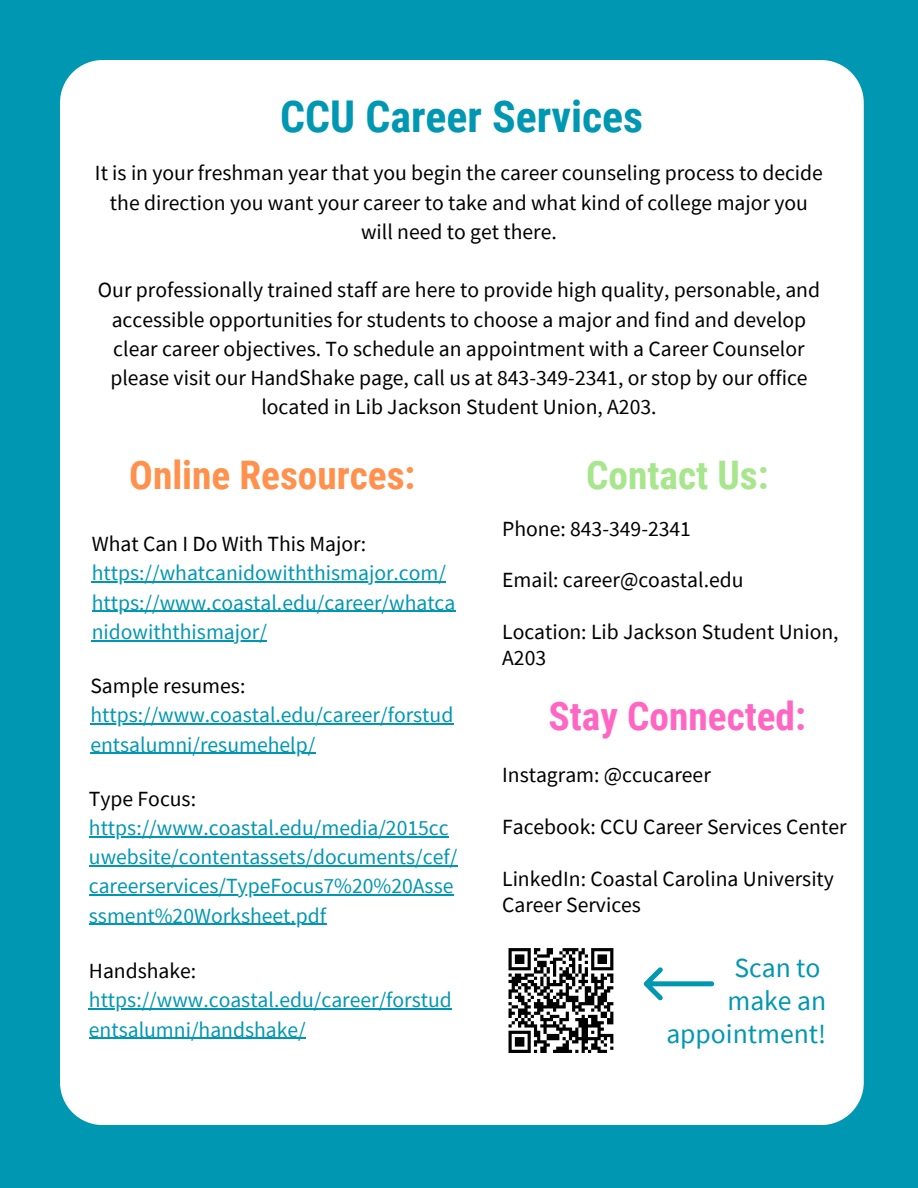
<style>
.page{position:relative;width:918px;height:1188px;background:#0097b2}
.page>*{position:absolute;margin:0;border:0;box-sizing:border-box;transform-origin:0 0}
.t1{font:700 43.8px "Roboto Condensed";color:#0097b2}
.t2{font:700 39.3px "Roboto Condensed";color:#ff914d}
.t3{font:700 39.3px "Roboto Condensed";color:#ff66c4}
.t4{font:700 39.3px "Roboto Condensed";color:#a7e68c}
.t5{font:27.6px/32.7px "Source Sans Pro";color:#0097b2;text-align:right}
.t6{font:21.6px/29.2px "Source Sans Pro";color:#000;text-align:center}
.t7{font:21.6px/29.2px "Source Sans Pro";color:#0097b2}
</style>
<div class="page">
<div style="left:60px;top:60px;width:804px;height:1064px;background:#fff"></div>
<svg style="left:644px;top:967px;width:70px;height:34px"></svg>
<hr style="left:92px;top:582px;width:354px;height:1px;background:#0097b2">
<hr style="left:92px;top:611px;width:363px;height:1px;background:#0097b2">
<hr style="left:92px;top:640px;width:175px;height:1px;background:#0097b2">
<hr style="left:90px;top:724px;width:363px;height:1px;background:#0097b2">
<hr style="left:90px;top:753px;width:225px;height:1px;background:#0097b2">
<hr style="left:89px;top:836px;width:360px;height:1px;background:#0097b2">
<hr style="left:89px;top:865px;width:368px;height:1px;background:#0097b2">
<hr style="left:89px;top:895px;width:364px;height:1px;background:#0097b2">
<hr style="left:89px;top:924px;width:237px;height:1px;background:#0097b2">
<hr style="left:89px;top:1008px;width:363px;height:2px;background:#0097b2">
<hr style="left:89px;top:1038px;width:217px;height:1px;background:#0097b2">
<div style="left:502px;top:942px;width:118px;height:117px;background:#fff"></div>
<svg style="left:508px;top:948px;width:106px;height:105px"></svg>
<h2 class="t1" style="left:280px;top:92px;width:364px">CCU Career Services</h2>
<h1 class="t6" style="left:95px;top:158px;width:730px">It is in your freshman year that you begin the career counseling process to decide</h1>
<p class="t6" style="left:110px;top:187px;width:699px">the direction you want your career to take and what kind of college major you will need to get there.</p>
<p class="t6" style="left:98px;top:275px;width:724px">Our professionally trained staff are here to provide high quality, personable, and</p>
<p class="t6" style="left:110px;top:304px;width:699px">accessible opportunities for students to choose a major and find and develop clear career objectives. To schedule an appointment with a Career Counselor please visit our HandShake page, call us at 843-349-2341, or stop by our office located in Lib Jackson Student Union, A203.</p>
<p class="t2" style="left:129px;top:453px;width:288px">Online Resources:</p>
<h2 class="t6" style="left:92px;top:529px;width:276px">What Can I Do With This Major:</h2>
<p class="t7" style="left:92px;top:558px;width:356px">https://whatcanidowiththismajor.com/</p>
<p class="t7" style="left:92px;top:587px;width:365px">https://www.coastal.edu/career/whatca</p>
<p class="t7" style="left:92px;top:617px;width:177px">nidowiththismajor/</p>
<p class="t6" style="left:90px;top:671px;width:157px">Sample resumes:</p>
<p class="t7" style="left:90px;top:700px;width:365px">https://www.coastal.edu/career/forstud</p>
<p class="t7" style="left:90px;top:729px;width:226px">entsalumni/resumehelp/</p>
<p class="t6" style="left:89px;top:783px;width:109px">Type Focus:</p>
<p class="t7" style="left:89px;top:813px;width:370px">https://www.coastal.edu/media/2015cc uwebsite/contentassets/documents/cef/</p>
<p class="t7" style="left:89px;top:871px;width:366px">careerservices/TypeFocus7%20%20Asse</p>
<h2 class="t7" style="left:89px;top:900px;width:239px">ssment%20Worksheet.pdf</h2>
<p class="t6" style="left:89px;top:956px;width:109px">Handshake:</p>
<p class="t7" style="left:89px;top:985px;width:365px">https://www.coastal.edu/career/forstud entsalumni/handshake/</p>
<p class="t4" style="left:586px;top:453px;width:184px">Contact Us:</p>
<p class="t6" style="left:502px;top:513px;width:190px">Phone: 843-349-2341</p>
<p class="t6" style="left:502px;top:565px;width:243px">Email: career@coastal.edu</p>
<h3 class="t6" style="left:502px;top:618px;width:338px;line-height:25.8px;text-align:left">Location: Lib Jackson Student Union,<br>A203</h3>
<p class="t3" style="left:549px;top:694px;width:259px">Stay Connected:</p>
<p class="t6" style="left:502px;top:760px;width:210px">Instagram: @ccucareer</p>
<p class="t6" style="left:502px;top:812px;width:346px">Facebook: CCU Career Services Center</p>
<p class="t6" style="left:502px;top:865px;width:333px;line-height:25.8px;text-align:left">LinkedIn: Coastal Carolina University<br>Career Services</p>
<p class="t5" style="left:666px;top:951px;width:161px">Scan to<br>make an appointment!</p>
</div>
